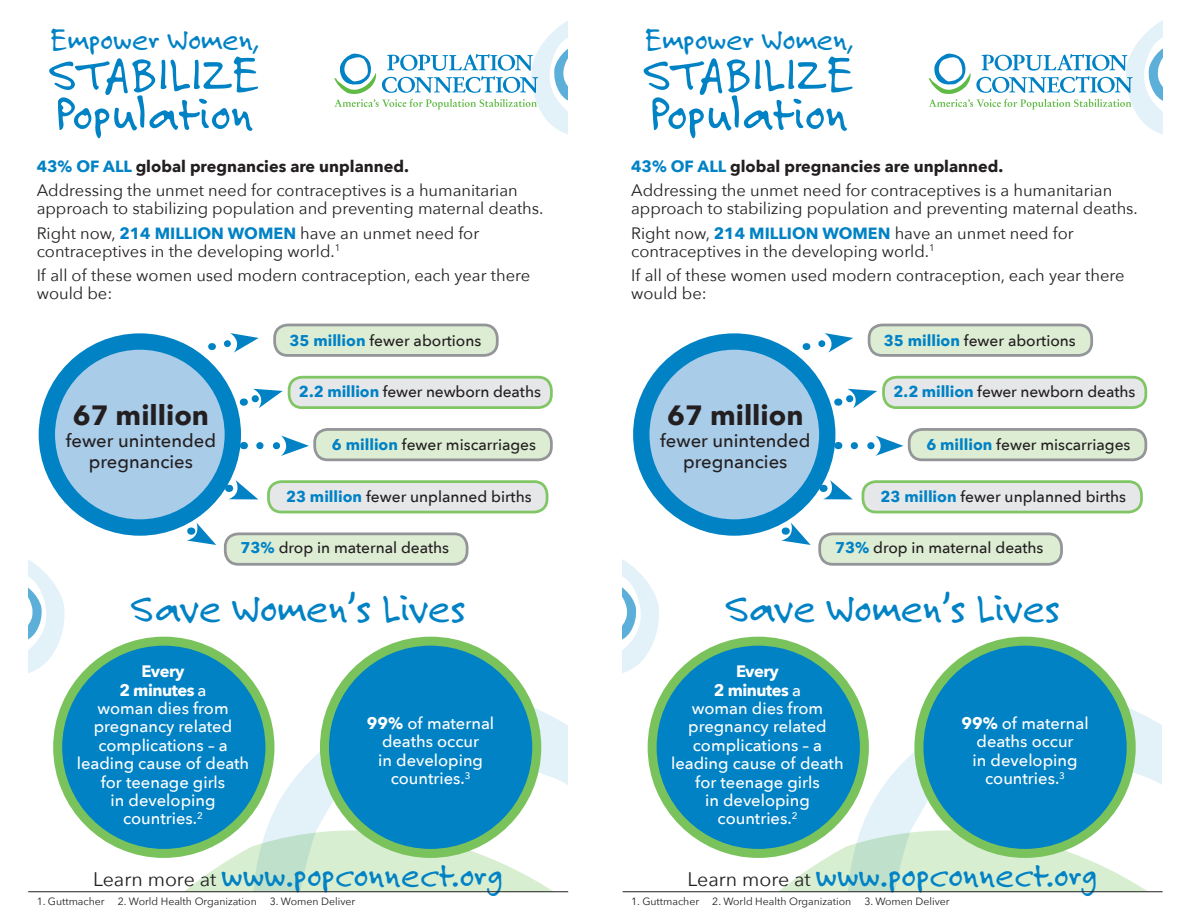
<style>
.page{position:relative;width:1188px;height:918px;background:#fff}
.page>*{position:absolute;margin:0;border:0;box-sizing:border-box;transform-origin:0 0}
.t1{font:51px/39.8px "Felt Tip Roman";color:#0082c5}
.t2{font:43.2px "Felt Tip Roman";color:#0082c5}
.t3{font:36.6px "Felt Tip Roman";color:#0082c5}
.t4{font:31.8px "Felt Tip Roman";color:#0082c5}
.t5{font:700 27.75px "Avenir Next";color:#231f20}
.t6{font:500 18.45px/21.3px "Avenir Next";color:#231f20;text-align:center}
.t7{font:16.5px/18px "Avenir Next";color:#231f20}
.t8{font:500 16.5px/18.5px "Avenir Next";color:#fff;text-align:center}
.t9{font:700 16.2px "Avenir Next";color:#231f20}
.t10{font:500 15.6px "Avenir Next";color:#231f20}
.t11{font:10.5px "Avenir Next";color:#231f20}
.s1{color:#0082c5}
.s2{font-weight:700;font-size:16.2px;color:#0082c5}
.s3{font-weight:700;color:#0082c5}
.s4{font-weight:700}
.s5{font-family:"Avenir Next";font-size:19.65px;color:#231f20}
</style>
<div class="page">
<svg style="left:334px;top:21px;width:234px;height:113px"></svg>
<svg style="left:67px;top:802px;width:556px;height:90px"></svg>
<svg style="left:240px;top:695px;width:327px;height:196px"></svg>
<div style="left:289px;top:377px;width:262px;height:31px;background:#e6e7e9;border-radius:13px"></div>
<div style="left:288px;top:376px;width:265px;height:33px;border:3px solid #81c665;border-radius:13px"></div>
<div style="left:268px;top:482px;width:279px;height:30px;background:#e6e7e9;border-radius:13px"></div>
<div style="left:267px;top:480px;width:281px;height:33px;border:3px solid #81c665;border-radius:13px"></div>
<div style="left:225px;top:534px;width:242px;height:30px;background:#ddedd4;border-radius:13px"></div>
<div style="left:224px;top:532px;width:244px;height:34px;border:3px solid #939598;border-radius:13px"></div>
<div style="left:315px;top:429px;width:236px;height:31px;background:#ddedd4;border-radius:13px"></div>
<div style="left:313px;top:428px;width:240px;height:33px;border:3px solid #939598;border-radius:13px"></div>
<div style="left:275px;top:325px;width:222px;height:30px;background:#ddedd4;border-radius:13px"></div>
<div style="left:273px;top:324px;width:226px;height:33px;border:3px solid #939598;border-radius:13px"></div>
<div style="left:47px;top:342px;width:186px;height:186px;background:#a9cce9;border-radius:50%"></div>
<div style="left:39px;top:333px;width:202px;height:203px;border:16px solid #0082c5;border-radius:50%"></div>
<svg style="left:224px;top:333px;width:35px;height:20px"></svg>
<svg style="left:243px;top:388px;width:40px;height:20px"></svg>
<svg style="left:260px;top:436px;width:49px;height:20px"></svg>
<svg style="left:227px;top:480px;width:31px;height:20px"></svg>
<svg style="left:187px;top:523px;width:29px;height:22px"></svg>
<svg style="left:28px;top:560px;width:37px;height:113px"></svg>
<div style="left:58px;top:641px;width:212px;height:212px;background:#0082c5;border-radius:50%"></div>
<div style="left:53px;top:637px;width:221px;height:221px;border:9px solid #7ac35c;border-radius:50%"></div>
<div style="left:324px;top:641px;width:213px;height:212px;background:#0082c5;border-radius:50%"></div>
<div style="left:320px;top:637px;width:221px;height:221px;border:9px solid #7ac35c;border-radius:50%"></div>
<hr style="left:28px;top:891px;width:540px;height:1px;background:#231f20">
<svg style="left:929px;top:21px;width:233px;height:113px"></svg>
<svg style="left:662px;top:802px;width:173px;height:89px"></svg>
<svg style="left:835px;top:695px;width:326px;height:196px"></svg>
<div style="left:884px;top:377px;width:262px;height:31px;background:#e6e7e9;border-radius:13px"></div>
<div style="left:882px;top:376px;width:265px;height:33px;border:3px solid #81c665;border-radius:13px"></div>
<div style="left:863px;top:482px;width:279px;height:30px;background:#e6e7e9;border-radius:13px"></div>
<div style="left:862px;top:480px;width:281px;height:33px;border:3px solid #81c665;border-radius:13px"></div>
<div style="left:820px;top:534px;width:242px;height:30px;background:#ddedd4;border-radius:13px"></div>
<div style="left:818px;top:532px;width:245px;height:34px;border:3px solid #939598;border-radius:13px"></div>
<div style="left:909px;top:429px;width:237px;height:31px;background:#ddedd4;border-radius:13px"></div>
<div style="left:908px;top:428px;width:239px;height:33px;border:3px solid #939598;border-radius:13px"></div>
<div style="left:869px;top:325px;width:223px;height:30px;background:#ddedd4;border-radius:13px"></div>
<div style="left:868px;top:324px;width:225px;height:33px;border:3px solid #939598;border-radius:13px"></div>
<div style="left:641px;top:342px;width:186px;height:186px;background:#a9cce9;border-radius:50%"></div>
<div style="left:633px;top:333px;width:202px;height:203px;border:16px solid #0082c5;border-radius:50%"></div>
<svg style="left:818px;top:333px;width:35px;height:20px"></svg>
<svg style="left:838px;top:388px;width:39px;height:20px"></svg>
<svg style="left:854px;top:436px;width:49px;height:20px"></svg>
<svg style="left:821px;top:480px;width:32px;height:20px"></svg>
<svg style="left:781px;top:523px;width:30px;height:22px"></svg>
<svg style="left:623px;top:560px;width:36px;height:113px"></svg>
<div style="left:652px;top:641px;width:212px;height:212px;background:#0082c5;border-radius:50%"></div>
<div style="left:648px;top:637px;width:221px;height:221px;border:9px solid #7ac35c;border-radius:50%"></div>
<div style="left:919px;top:641px;width:212px;height:212px;background:#0082c5;border-radius:50%"></div>
<div style="left:914px;top:637px;width:222px;height:221px;border:9px solid #7ac35c;border-radius:50%"></div>
<hr style="left:623px;top:891px;width:540px;height:1px;background:#231f20">
<h3 class="t4" style="left:50px;top:21px;width:209px">Empower Women,</h3>
<h1 class="t1" style="left:49px;top:54px;width:212px">STABILIZE<br>Population</h1>
<p class="t9" style="left:37px;top:152px;width:374px"><span class="s1">43% OF ALL</span> global pregnancies are unplanned.</p>
<p class="t7" style="left:37px;top:181px;width:508px">Addressing the unmet need for contraceptives is a humanitarian approach to stabilizing population and preventing maternal deaths.</p>
<p class="t7" style="left:37px;top:224px;width:444px">Right now, <span class="s2">214 MILLION WOMEN</span> have an unmet need for contraceptives in the developing world.<sup>1</sup></p>
<p class="t7" style="left:37px;top:266px;width:495px">If all of these women used modern contraception, each year there would be:</p>
<p class="t10" style="left:289px;top:327px;width:193px"><span class="s3">35 million</span> fewer abortions</p>
<h3 class="t5" style="left:73px;top:392px;width:138px">67 million</h3>
<p class="t6" style="left:66px;top:429px;width:152px">fewer unintended pregnancies</p>
<p class="t10" style="left:299px;top:378px;width:243px"><span class="s3">2.2 million</span> fewer newborn deaths</p>
<p class="t10" style="left:332px;top:431px;width:206px"><span class="s3">6 million</span> fewer miscarriages</p>
<p class="t10" style="left:286px;top:483px;width:247px"><span class="s3">23 million</span> fewer unplanned births</p>
<p class="t10" style="left:241px;top:534px;width:210px"><span class="s3">73%</span> drop in maternal deaths</p>
<h2 class="t2" style="left:131px;top:582px;width:336px">Save Women’s Lives</h2>
<p class="t8" style="left:77px;top:662px;width:174px"><span class="s4">Every<br>2 minutes</span> a<br>woman dies from pregnancy related complications – a leading cause of death for teenage girls<br>in developing countries.<sup>2</sup></p>
<p class="t8" style="left:367px;top:713px;width:129px"><span class="s4">99%</span> of maternal deaths occur<br>in developing countries.<sup>3</sup></p>
<h3 class="t3" style="left:93px;top:853px;width:412px"><span class="s5">Learn more at</span> www.popconnect.org</h3>
<p class="t11" style="left:37px;top:893px;width:69px">1. Guttmacher</p>
<p class="t11" style="left:118px;top:893px;width:140px">2. World Health Organization</p>
<p class="t11" style="left:270px;top:893px;width:87px">3. Women Deliver</p>
<h3 class="t4" style="left:645px;top:21px;width:209px">Empower Women,</h3>
<h1 class="t1" style="left:643px;top:54px;width:212px">STABILIZE<br>Population</h1>
<p class="t9" style="left:631px;top:152px;width:374px"><span class="s1">43% OF ALL</span> global pregnancies are unplanned.</p>
<p class="t7" style="left:631px;top:181px;width:508px">Addressing the unmet need for contraceptives is a humanitarian approach to stabilizing population and preventing maternal deaths.</p>
<p class="t7" style="left:631px;top:224px;width:444px">Right now, <span class="s2">214 MILLION WOMEN</span> have an unmet need for contraceptives in the developing world.<sup>1</sup></p>
<p class="t7" style="left:631px;top:266px;width:495px">If all of these women used modern contraception, each year there would be:</p>
<p class="t10" style="left:884px;top:327px;width:193px"><span class="s3">35 million</span> fewer abortions</p>
<h3 class="t5" style="left:667px;top:392px;width:138px">67 million</h3>
<p class="t6" style="left:660px;top:429px;width:152px">fewer unintended pregnancies</p>
<p class="t10" style="left:893px;top:378px;width:243px"><span class="s3">2.2 million</span> fewer newborn deaths</p>
<p class="t10" style="left:926px;top:431px;width:206px"><span class="s3">6 million</span> fewer miscarriages</p>
<p class="t10" style="left:881px;top:483px;width:247px"><span class="s3">23 million</span> fewer unplanned births</p>
<p class="t10" style="left:835px;top:534px;width:210px"><span class="s3">73%</span> drop in maternal deaths</p>
<h2 class="t2" style="left:725px;top:582px;width:336px">Save Women’s Lives</h2>
<p class="t8" style="left:671px;top:662px;width:174px"><span class="s4">Every<br>2 minutes</span> a<br>woman dies from pregnancy related complications – a leading cause of death for teenage girls<br>in developing countries.<sup>2</sup></p>
<p class="t8" style="left:961px;top:713px;width:129px"><span class="s4">99%</span> of maternal deaths occur<br>in developing countries.<sup>3</sup></p>
<h3 class="t3" style="left:688px;top:853px;width:412px"><span class="s5">Learn more at</span> www.popconnect.org</h3>
<p class="t11" style="left:631px;top:893px;width:320px">1. Guttmacher 2. World Health Organization 3. Women Deliver</p>
</div>
